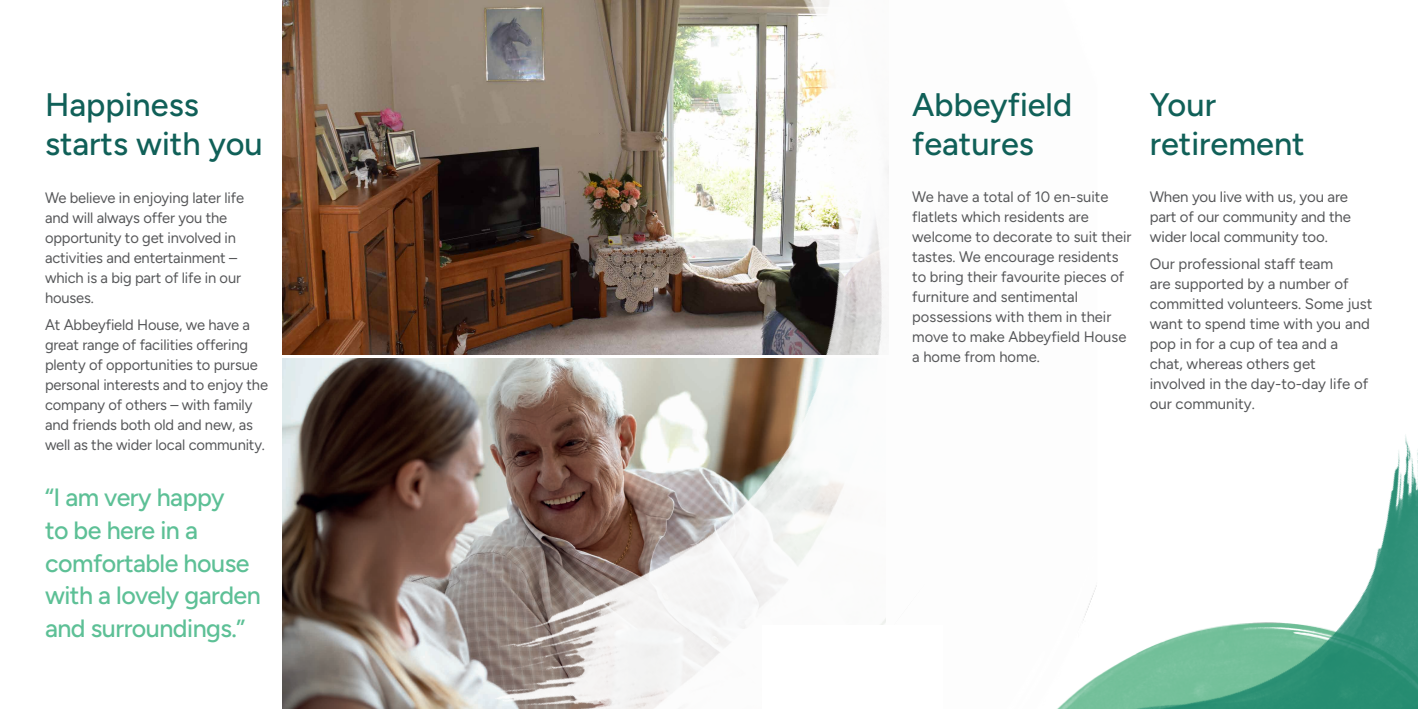
<style>
.page{position:relative;width:1418px;height:709px;background:#fff}
.page>*{position:absolute;margin:0;border:0;box-sizing:border-box;transform-origin:0 0}
.HEADER_143{font:500 32.5px/38.8px "Figtree";color:#106058}
.QUOTE{font:500 25px/32.5px "Figtree";letter-spacing:-.02em;color:#5dc096}
.BODY_COPY{font:15px/20px "Figtree";letter-spacing:-.01em;color:#57585a}
</style>
<div class="page">
<img style="left:282px;top:0;width:212px;height:354px">
<img style="left:282px;top:359px;width:212px;height:350px">
<img style="left:1097px;top:435px;width:320px;height:274px">
<img style="left:494px;top:0;width:36px;height:709px">
<img style="left:530px;top:0;width:567px;height:709px">
<div style="left:762px;top:625px;width:181px;height:84px;background:#fff"></div>
<div style="left:1326px;top:429px;width:46px;height:38px;background:#fff"></div>
<p class="HEADER_143" style="left:45px;top:85px;width:219px">Happiness starts with you</p>
<p class="BODY_COPY" style="left:45px;top:188px;width:200px">We believe in enjoying later life and will always offer you the opportunity to get involved in activities and entertainment – which is a big part of life in our houses.</p>
<p class="BODY_COPY" style="left:45px;top:315px;width:224px">At Abbeyfield House, we have a great range of facilities offering plenty of opportunities to pursue personal interests and to enjoy the company of others – with family and friends both old and new, as well as the wider local community.</p>
<p class="QUOTE" style="left:45px;top:481px;width:217px">“I am very happy<br>to be here in a comfortable house with a lovely garden and surroundings.”</p>
<p class="HEADER_143" style="left:912px;top:85px;width:161px">Abbeyfield features</p>
<p class="BODY_COPY" style="left:912px;top:187px;width:221px">We have a total of 10 en-suite flatlets which residents are welcome to decorate to suit their tastes. We encourage residents to bring their favourite pieces of furniture and sentimental possessions with them in their move to make Abbeyfield House a home from home.</p>
<p class="HEADER_143" style="left:1149px;top:85px;width:156px">Your retirement</p>
<p class="BODY_COPY" style="left:1149px;top:187px;width:203px">When you live with us, you are part of our community and the wider local community too.</p>
<p class="BODY_COPY" style="left:1149px;top:254px;width:224px">Our professional staff team<br>are supported by a number of committed volunteers. Some just want to spend time with you and pop in for a cup of tea and a chat, whereas others get involved in the day-to-day life of our community.</p>
</div>
